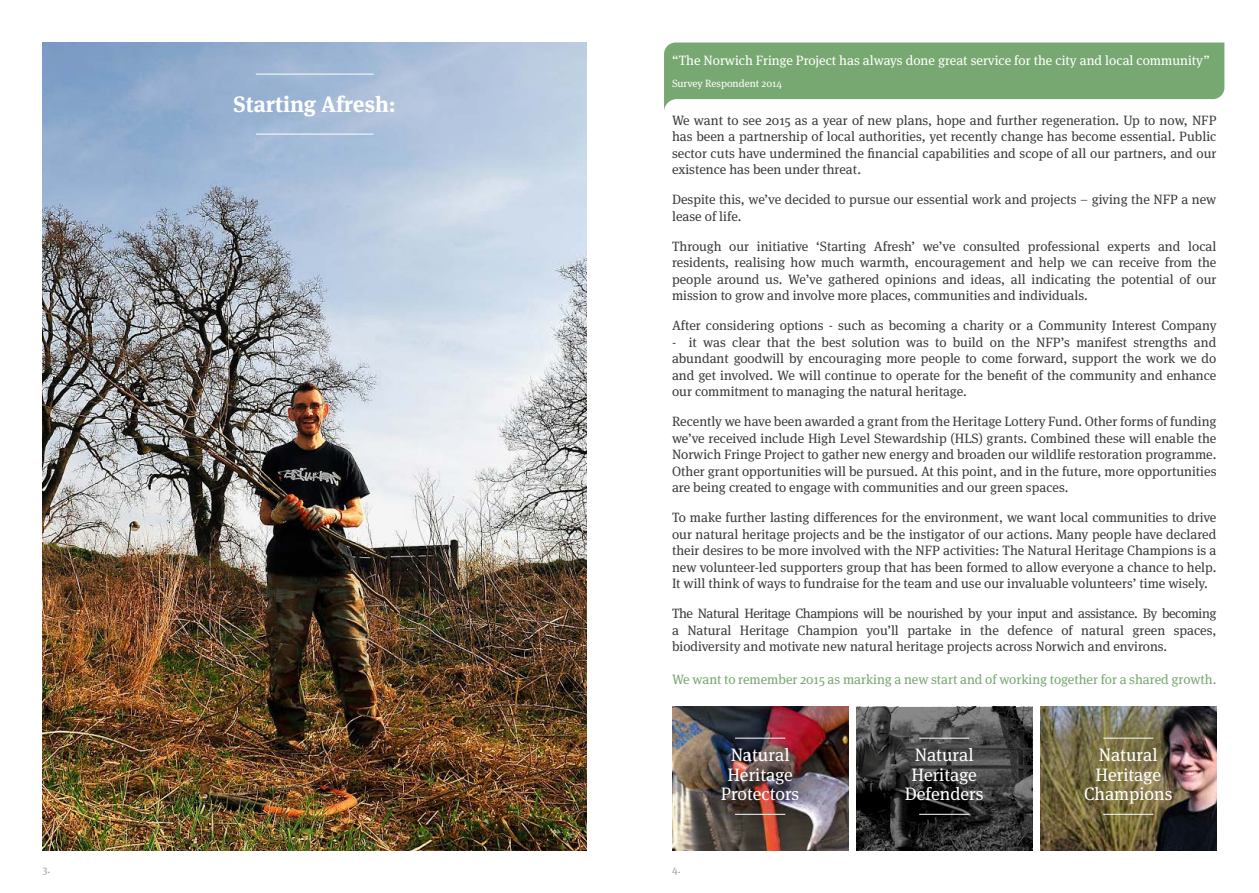
<style>
.page{position:relative;width:1259px;height:893px;background:#fff}
.page>*{position:absolute;margin:0;border:0;box-sizing:border-box;transform-origin:0 0}
.t1{font:700 22.2px "Meta Serif";color:#fff}
.t2{font:18px/19.5px "Meta Serif";color:#fff;text-align:center}
.t3{font:13.5px/16.5px "Meta Serif";color:#3c3c3b;text-align:justify}
.t4{font:13.5px "Meta Serif";color:#fff}
.t5{font:13.5px "Meta Serif";color:#78a871}
.t6{font:10.5px "Meta Serif";color:#fff}
.t7{font:10.5px "Meta Serif";color:#9d9d9c}
</style>
<div class="page">
<svg style="left:856px;top:707px;width:176px;height:143px;background:#3a3a3a"></svg>
<svg style="left:664px;top:43px;width:560px;height:67px;background:#8db688"></svg>
<img style="left:43px;top:43px;width:544px;height:807px">
<hr style="left:256px;top:74px;width:117px;height:1px;background:#fff">
<hr style="left:256px;top:134px;width:117px;height:1px;background:#fff">
<img style="left:1040px;top:707px;width:176px;height:143px">
<img style="left:672px;top:707px;width:176px;height:143px">
<hr style="left:735px;top:738px;width:50px;height:1px;background:#fff">
<hr style="left:735px;top:814px;width:50px;height:1px;background:#fff">
<hr style="left:919px;top:738px;width:50px;height:1px;background:#fff">
<hr style="left:919px;top:814px;width:50px;height:1px;background:#fff">
<hr style="left:1103px;top:738px;width:50px;height:1px;background:#fff">
<hr style="left:1103px;top:814px;width:50px;height:1px;background:#fff">
<h1 class="t1" style="left:234px;top:86px;width:164px">Starting Afresh:</h1>
<p class="t4" style="left:672px;top:49px;width:539px">“The Norwich Fringe Project has always done great service for the city and local community”</p>
<p class="t6" style="left:672px;top:75px;width:112px">Survey Respondent 2014</p>
<p class="t3" style="left:672px;top:111px;width:546px">We want to see 2015 as a year of new plans, hope and further regeneration. Up to now, NFP has been a partnership of local authorities, yet recently change has become essential. Public sector cuts have undermined the financial capabilities and scope of all our partners, and our existence has been under threat.</p>
<p class="t3" style="left:672px;top:190px;width:546px">Despite this, we’ve decided to pursue our essential work and projects – giving the NFP a new lease of life.</p>
<p class="t3" style="left:672px;top:237px;width:546px">Through our initiative ‘Starting Afresh’ we’ve consulted professional experts and local residents, realising how much warmth, encouragement and help we can receive from the people around us. We’ve gathered opinions and ideas, all indicating the potential of our mission to grow and involve more places, communities and individuals.</p>
<p class="t3" style="left:672px;top:316px;width:546px">After considering options - such as becoming a charity or a Community Interest Company</p>
<p class="t3" style="left:672px;top:333px;width:546px">- it was clear that the best solution was to build on the NFP’s manifest strengths and abundant goodwill by encouraging more people to come forward, support the work we do and get involved. We will continue to operate for the benefit of the community and enhance our commitment to managing the natural heritage.</p>
<p class="t3" style="left:672px;top:412px;width:546px">Recently we have been awarded a grant from the Heritage Lottery Fund. Other forms of funding we’ve received include High Level Stewardship (HLS) grants. Combined these will enable the Norwich Fringe Project to gather new energy and broaden our wildlife restoration programme.<br>Other grant opportunities will be pursued. At this point, and in the future, more opportunities are being created to engage with communities and our green spaces.</p>
<p class="t3" style="left:672px;top:508px;width:546px">To make further lasting differences for the environment, we want local communities to drive our natural heritage projects and be the instigator of our actions. Many people have declared their desires to be more involved with the NFP activities: The Natural Heritage Champions is a new volunteer-led supporters group that has been formed to allow everyone a chance to help.<br>It will think of ways to fundraise for the team and use our invaluable volunteers’ time wisely.</p>
<p class="t3" style="left:672px;top:604px;width:546px">The Natural Heritage Champions will be nourished by your input and assistance. By becoming a Natural Heritage Champion you’ll partake in the defence of natural green spaces, biodiversity and motivate new natural heritage projects across Norwich and environs.</p>
<p class="t5" style="left:672px;top:668px;width:546px">We want to remember 2015 as marking a new start and of working together for a shared growth.</p>
<h2 class="t2" style="left:721px;top:743px;width:80px">Natural<br>Heritage<br>Protectors</h2>
<h2 class="t2" style="left:904px;top:743px;width:80px">Natural<br>Heritage<br>Defenders</h2>
<h2 class="t2" style="left:1084px;top:743px;width:90px">Natural<br>Heritage<br>Champions</h2>
<p class="t7" style="left:43px;top:860px;width:9px">3.</p>
<p class="t7" style="left:672px;top:860px;width:10px">4.</p>
</div>
